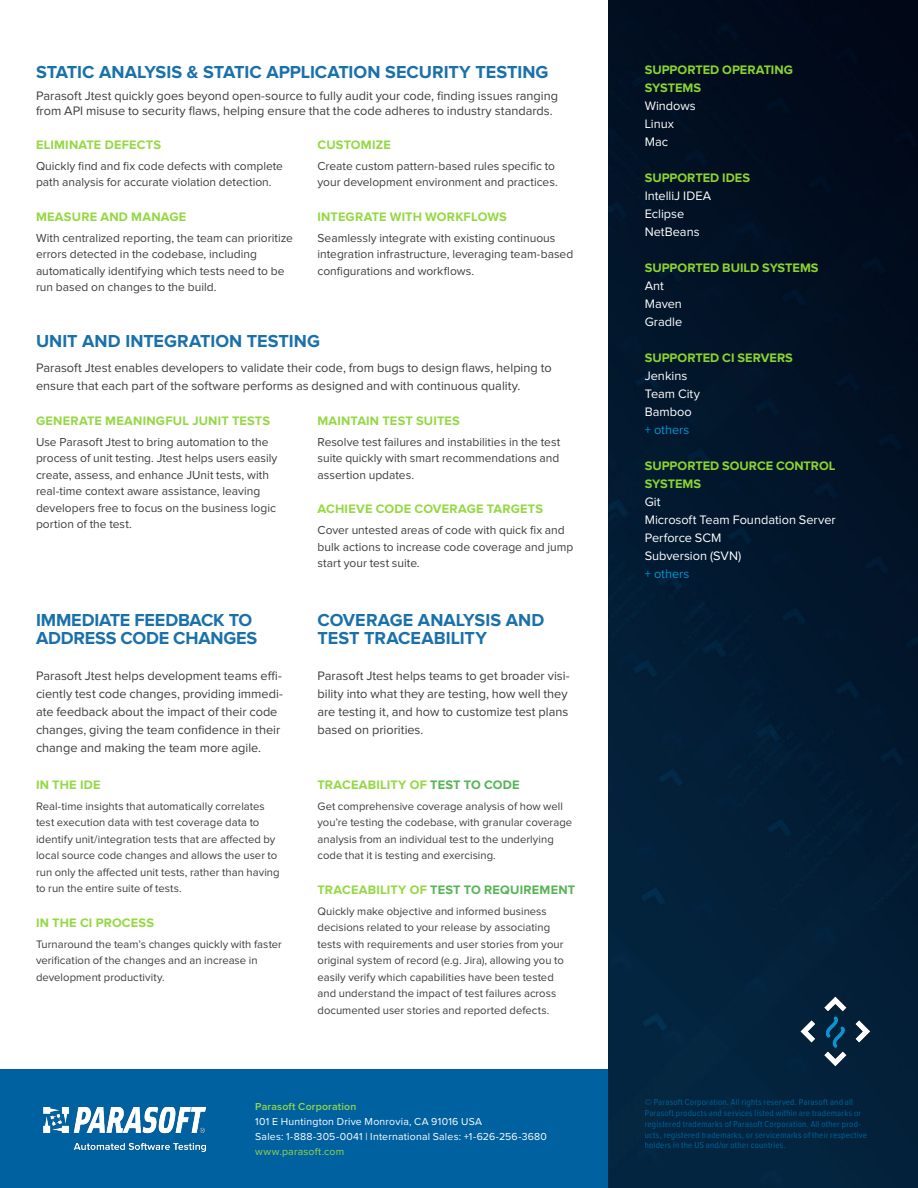
<style>
.page{position:relative;width:918px;height:1188px;background:#fff}
.page>*{position:absolute;margin:0;border:0;box-sizing:border-box;transform-origin:0 0}
.t1{font:700 18px/18px "Proxima Nova";letter-spacing:-.005em;color:#1a71aa}
.t2{font:12.75px/18px "Proxima Nova";color:#3e3e3f}
.t3{font:700 12.75px "Proxima Nova";letter-spacing:.015em;color:#95d843}
.t4{font:12.75px/18px "Proxima Nova";color:#fff}
.t5{font:700 12.75px/18px "Proxima Nova";color:#8ad42e}
.t6{font:700 12.75px "Proxima Nova";letter-spacing:.015em;color:#56b455}
.t7{font:12.75px "Proxima Nova";color:#0094d1}
.t8{font:12px/16.5px "Proxima Nova";color:#3e3e3f}
.t9{font:11.25px/16.5px "Proxima Nova";letter-spacing:.005em;color:#3e3e3f}
.t10{font:10.5px/15px "Proxima Nova";letter-spacing:.02em;color:#fff}
.t11{font:9px/10.8px "Proxima Nova Cond";letter-spacing:.025em;color:#00619c}
.s1{color:#56b455}
.s2{color:#95d843}
.s3{font-weight:600;color:#95d843}
</style>
<div class="page">
<div style="left:0;top:1069px;width:608px;height:119px;background:#0061a1"></div>
<img style="left:608px;top:0;width:310px;height:1188px">
<img style="left:43px;top:1107px;width:162px;height:45px">
<div style="left:774px;top:969px;width:124px;height:124px;background:#032038"></div>
<p class="t1" style="left:36px;top:63px;width:514px">STATIC ANALYSIS &amp; STATIC APPLICATION SECURITY TESTING</p>
<p class="t2" style="left:36px;top:88px;width:524px;line-height:15px">Parasoft Jtest quickly goes beyond open-source to fully audit your code, finding issues ranging from API misuse to security flaws, helping ensure that the code adheres to industry standards.</p>
<p class="t3" style="left:36px;top:137px;width:127px">ELIMINATE DEFECTS</p>
<p class="t8" style="left:36px;top:158px;width:249px">Quickly find and fix code defects with complete path analysis for accurate violation detection.</p>
<p class="t3" style="left:36px;top:209px;width:152px">MEASURE AND MANAGE</p>
<p class="t8" style="left:36px;top:230px;width:258px">With centralized reporting, the team can prioritize errors detected in the codebase, including automatically identifying which tests need to be run based on changes to the build.</p>
<p class="t3" style="left:318px;top:137px;width:75px">CUSTOMIZE</p>
<p class="t8" style="left:318px;top:158px;width:242px">Create custom pattern-based rules specific to your development environment and practices.</p>
<p class="t3" style="left:318px;top:209px;width:191px">INTEGRATE WITH WORKFLOWS</p>
<p class="t8" style="left:318px;top:230px;width:257px">Seamlessly integrate with existing continuous integration infrastructure, leveraging team-based configurations and workflows.</p>
<p class="t1" style="left:36px;top:332px;width:285px">UNIT AND INTEGRATION TESTING</p>
<p class="t2" style="left:36px;top:359px;width:517px">Parasoft Jtest enables developers to validate their code, from bugs to design flaws, helping to ensure that each part of the software performs as designed and with continuous quality.</p>
<p class="t3" style="left:36px;top:413px;width:236px">GENERATE MEANINGFUL JUNIT TESTS</p>
<p class="t8" style="left:36px;top:434px;width:243px">Use Parasoft Jtest to bring automation to the process of unit testing. Jtest helps users easily create, assess, and enhance JUnit tests, with real-time context aware assistance, leaving developers free to focus on the business logic portion of the test.</p>
<p class="t1" style="left:36px;top:612px;width:223px">IMMEDIATE FEEDBACK TO<br>ADDRESS CODE CHANGES</p>
<p class="t2" style="left:36px;top:668px;width:248px">Parasoft Jtest helps development teams effi&shy;ciently test code changes, providing immedi&shy;ate feedback about the impact of their code changes, giving the team confidence in their change and making the team more agile.</p>
<p class="t3" style="left:36px;top:777px;width:66px">IN THE IDE</p>
<p class="t9" style="left:36px;top:798px;width:245px">Real-time insights that automatically correlates test execution data with test coverage data to identify unit/integration tests that are affected by local source code changes and allows the user to run only the affected unit tests, rather than having to run the entire suite of tests.</p>
<p class="t3" style="left:36px;top:915px;width:120px">IN THE CI PROCESS</p>
<p class="t9" style="left:36px;top:936px;width:247px">Turnaround the team’s changes quickly with faster verification of the changes and an increase in development productivity.</p>
<p class="t3" style="left:318px;top:413px;width:144px">MAINTAIN TEST SUITES</p>
<p class="t8" style="left:318px;top:434px;width:244px;text-align:justify">Resolve test failures and instabilities in the test suite quickly with smart recommendations and assertion updates.</p>
<p class="t3" style="left:318px;top:502px;width:227px">ACHIEVE CODE COVERAGE TARGETS</p>
<p class="t8" style="left:318px;top:523px;width:257px">Cover untested areas of code with quick fix and bulk actions to increase code coverage and jump start your test suite.</p>
<p class="t1" style="left:318px;top:612px;width:228px">COVERAGE ANALYSIS AND<br>TEST TRACEABILITY</p>
<p class="t2" style="left:318px;top:668px;width:254px">Parasoft Jtest helps teams to get broader visi&shy;bility into what they are testing, how well they are testing it, and how to customize test plans based on priorities.</p>
<p class="t3" style="left:318px;top:777px;width:204px">TRACEABILITY OF <span class="s1">TEST TO CODE</span></p>
<p class="t9" style="left:318px;top:798px;width:256px">Get comprehensive coverage analysis of how well you’re testing the codebase, with granular coverage analysis from an individual test to the underlying code that it is testing and exercising.</p>
<p class="t6" style="left:318px;top:882px;width:259px"><span class="s2">TRACEABILITY OF</span> TEST TO REQUIREMENT</p>
<p class="t9" style="left:318px;top:903px;width:248px">Quickly make objective and informed business decisions related to your release by associating tests with requirements and user stories from your original system of record (e.g. Jira), allowing you to easily verify which capabilities have been tested and understand the impact of test failures across documented user stories and reported defects.</p>
<p class="t5" style="left:645px;top:61px;width:150px">SUPPORTED OPERATING</p>
<p class="t5" style="left:645px;top:79px;width:58px">SYSTEMS</p>
<p class="t4" style="left:645px;top:97px;width:53px">Windows</p>
<p class="t4" style="left:645px;top:115px;width:31px">Linux</p>
<p class="t4" style="left:645px;top:133px;width:25px">Mac</p>
<p class="t5" style="left:645px;top:169px;width:107px">SUPPORTED IDES</p>
<p class="t4" style="left:645px;top:187px;width:68px">IntelliJ IDEA</p>
<p class="t4" style="left:645px;top:205px;width:41px">Eclipse</p>
<p class="t4" style="left:645px;top:223px;width:56px">NetBeans</p>
<p class="t5" style="left:645px;top:259px;width:175px">SUPPORTED BUILD SYSTEMS</p>
<p class="t4" style="left:645px;top:277px;width:21px">Ant</p>
<p class="t4" style="left:645px;top:295px;width:39px">Maven</p>
<p class="t4" style="left:645px;top:313px;width:39px">Gradle</p>
<p class="t5" style="left:645px;top:349px;width:150px">SUPPORTED CI SERVERS</p>
<p class="t4" style="left:645px;top:367px;width:44px">Jenkins</p>
<p class="t4" style="left:645px;top:385px;width:57px">Team City</p>
<p class="t4" style="left:645px;top:403px;width:49px">Bamboo</p>
<p class="t7" style="left:645px;top:424px;width:46px">+ others</p>
<p class="t5" style="left:645px;top:457px;width:192px">SUPPORTED SOURCE CONTROL<br>SYSTEMS</p>
<p class="t4" style="left:645px;top:493px;width:17px">Git</p>
<p class="t4" style="left:645px;top:511px;width:192px">Microsoft Team Foundation Server<br>Perforce SCM</p>
<p class="t4" style="left:645px;top:547px;width:98px">Subversion (SVN)</p>
<p class="t7" style="left:645px;top:568px;width:46px">+ others</p>
<p class="t10" style="left:255px;top:1099px;width:293px"><span class="s3">Parasoft Corporation<br></span>101 E Huntington Drive Monrovia, CA 91016 USA<br>Sales: 1-888-305-0041 | International Sales: +1-626-256-3680 <span class="s2">www.parasoft.com</span></p>
<p class="t11" style="left:645px;top:1097px;width:224px">© Parasoft Corporation. All rights reserved. Parasoft and all Parasoft products and services listed within are trademarks or registered trademarks of Parasoft Corporation. All other prod&shy;ucts, registered trademarks, or servicemarks of their respective holders in the US and/or other countries.</p>
</div>
